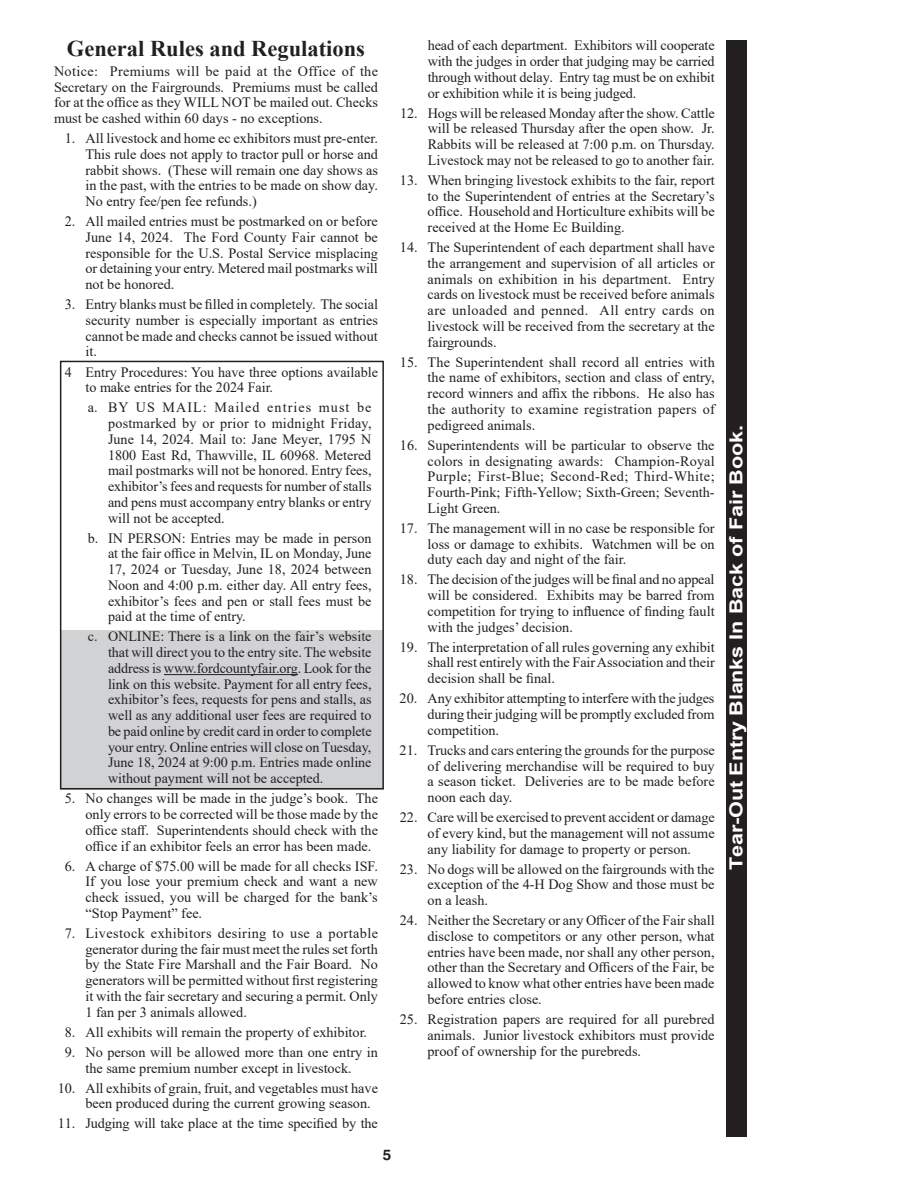
<style>
.page{position:relative;width:918px;height:1188px;background:#fff}
.page>*{position:absolute;margin:0;border:0;box-sizing:border-box;transform-origin:0 0}
.t1{font:700 22.5px "Times New Roman";color:#231f20}
.t2{font:700 18px "Arial";letter-spacing:-.005em;color:#fff;scale:1.2 1}
.t3{font:700 15px "Swiss 721 BT";color:#231f20}
.t4{font:14.25px/15.8px "Times New Roman";color:#231f20;text-align:justify}
</style>
<div class="page">
<div style="left:60px;top:630px;width:324px;height:159px;background:#d1d2d4"></div>
<div style="left:60px;top:361px;width:324px;height:428px;border:2px solid #231f20"></div>
<hr style="left:164px;top:674px;width:134px;height:1px;background:#231f20">
<div style="left:726px;top:40px;width:21px;height:1097px;background:#231f20"></div>
<h1 class="t1" style="left:67px;top:32px;width:300px">General Rules and Regulations</h1>
<p class="t4" style="left:54px;top:63px;width:326px">Notice: Premiums will be paid at the Office of the Secretary on the Fairgrounds. Premiums must be called for at the office as they WILL NOT be mailed out. Checks must be cashed within 60 days - no exceptions.</p>
<p class="t4" style="left:85px;top:130px;width:294px;text-indent:-21px">1. All livestock and home ec exhibitors must pre-enter.<br>This rule does not apply to tractor pull or horse and rabbit shows. (These will remain one day shows as in the past, with the entries to be made on show day.<br>No entry fee/pen fee refunds.)</p>
<p class="t4" style="left:85px;top:213px;width:294px;text-indent:-21px">2. All mailed entries must be postmarked on or before June 14, 2024. The Ford County Fair cannot be responsible for the U.S. Postal Service misplacing or detaining your entry. Metered mail postmarks will not be honored.</p>
<p class="t4" style="left:85px;top:296px;width:294px;text-indent:-21px">3. Entry blanks must be filled in completely. The social security number is especially important as entries cannot be made and checks cannot be issued without it.</p>
<p class="t4" style="left:86px;top:363px;width:294px;text-indent:-21px">4 Entry Procedures: You have three options available to make entries for the 2024 Fair.</p>
<p class="t4" style="left:108px;top:399px;width:265px;text-indent:-20px">a. BY US MAIL: Mailed entries must be postmarked by or prior to midnight Friday, June 14, 2024. Mail to: Jane Meyer, 1795 N 1800 East Rd, Thawville, IL 60968. Metered mail postmarks will not be honored. Entry fees, exhibitor’s fees and requests for number of stalls and pens must accompany entry blanks or entry will not be accepted.</p>
<p class="t4" style="left:108px;top:530px;width:265px;text-indent:-20px">b. IN PERSON: Entries may be made in person at the fair office in Melvin, IL on Monday, June 17, 2024 or Tuesday, June 18, 2024 between Noon and 4:00 p.m. either day. All entry fees, exhibitor’s fees and pen or stall fees must be paid at the time of entry.</p>
<p class="t4" style="left:108px;top:628px;width:265px;text-indent:-20px">c. ONLINE: There is a link on the fair’s website that will direct you to the entry site. The website address is www.fordcountyfair.org. Look for the link on this website. Payment for all entry fees, exhibitor’s fees, requests for pens and stalls, as well as any additional user fees are required to be paid online by credit card in order to complete your entry. Online entries will close on Tuesday, June 18, 2024 at 9:00 p.m. Entries made online without payment will not be accepted.</p>
<p class="t4" style="left:85px;top:790px;width:294px;text-indent:-21px">5. No changes will be made in the judge’s book. The only errors to be corrected will be those made by the office staff. Superintendents should check with the office if an exhibitor feels an error has been made.</p>
<p class="t4" style="left:85px;top:858px;width:294px;text-indent:-21px">6. A charge of $75.00 will be made for all checks ISF.<br>If you lose your premium check and want a new check issued, you will be charged for the bank’s “Stop Payment” fee.</p>
<p class="t4" style="left:85px;top:925px;width:294px;text-indent:-21px">7. Livestock exhibitors desiring to use a portable generator during the fair must meet the rules set forth by the State Fire Marshall and the Fair Board. No generators will be permitted without first registering it with the fair secretary and securing a permit. Only 1 fan per 3 animals allowed.</p>
<p class="t4" style="left:65px;top:1024px;width:304px">8. All exhibits will remain the property of exhibitor.</p>
<p class="t4" style="left:65px;top:1044px;width:315px;text-align:center">9. No person will be allowed more than one entry in the same premium number except in livestock.</p>
<p class="t4" style="left:85px;top:1080px;width:294px;text-indent:-28px">10. All exhibits of grain, fruit, and vegetables must have been produced during the current growing season.</p>
<p class="t4" style="left:58px;top:1115px;width:322px">11. Judging will take place at the time specified by the</p>
<p class="t3" style="left:383px;top:1145px;width:10px">5</p>
<p class="t4" style="left:428px;top:37px;width:289px">head of each department. Exhibitors will cooperate with the judges in order that judging may be carried through without delay. Entry tag must be on exhibit or exhibition while it is being judged.</p>
<p class="t4" style="left:428px;top:105px;width:289px;text-indent:-27px">12. Hogs will be released Monday after the show. Cattle will be released Thursday after the open show. Jr.<br>Rabbits will be released at 7:00 p.m. on Thursday.<br>Livestock may not be released to go to another fair.</p>
<p class="t4" style="left:428px;top:172px;width:289px;text-indent:-28px">13. When bringing livestock exhibits to the fair, report to the Superintendent of entries at the Secretary’s office. Household and Horticulture exhibits will be received at the Home Ec Building.</p>
<p class="t4" style="left:428px;top:239px;width:289px;text-indent:-28px">14. The Superintendent of each department shall have the arrangement and supervision of all articles or animals on exhibition in his department. Entry cards on livestock must be received before animals are unloaded and penned. All entry cards on livestock will be received from the secretary at the fairgrounds.</p>
<p class="t4" style="left:428px;top:354px;width:289px;text-indent:-28px">15. The Superintendent shall record all entries with the name of exhibitors, section and class of entry, record winners and affix the ribbons. He also has the authority to examine registration papers of pedigreed animals.</p>
<p class="t4" style="left:428px;top:437px;width:289px;text-indent:-28px">16. Superintendents will be particular to observe the colors in designating awards: Champion-Royal Purple; First-Blue; Second-Red; Third-White; Fourth-Pink; Fifth-Yellow; Sixth-Green; Seventh-Light Green.</p>
<p class="t4" style="left:428px;top:520px;width:289px;text-indent:-28px">17. The management will in no case be responsible for loss or damage to exhibits. Watchmen will be on duty each day and night of the fair.</p>
<p class="t4" style="left:428px;top:571px;width:289px;text-indent:-28px">18. The decision of the judges will be final and no appeal will be considered. Exhibits may be barred from competition for trying to influence of finding fault with the judges’ decision.</p>
<p class="t4" style="left:428px;top:639px;width:289px;text-indent:-28px">19. The interpretation of all rules governing any exhibit shall rest entirely with the Fair Association and their decision shall be final.</p>
<p class="t4" style="left:428px;top:690px;width:288px;text-indent:-28px">20. Any exhibitor attempting to interfere with the judges during their judging will be promptly excluded from competition.</p>
<p class="t4" style="left:428px;top:742px;width:289px;text-indent:-28px">21. Trucks and cars entering the grounds for the purpose of delivering merchandise will be required to buy a season ticket. Deliveries are to be made before noon each day.</p>
<p class="t4" style="left:428px;top:809px;width:289px;text-indent:-28px">22. Care will be exercised to prevent accident or damage of every kind, but the management will not assume any liability for damage to property or person.</p>
<p class="t4" style="left:428px;top:861px;width:289px;text-indent:-28px">23. No dogs will be allowed on the fairgrounds with the exception of the 4-H Dog Show and those must be on a leash.</p>
<p class="t4" style="left:428px;top:912px;width:289px;text-indent:-28px">24. Neither the Secretary or any Officer of the Fair shall disclose to competitors or any other person, what entries have been made, nor shall any other person, other than the Secretary and Officers of the Fair, be allowed to know what other entries have been made before entries close.</p>
<p class="t4" style="left:428px;top:1011px;width:289px;text-indent:-28px">25. Registration papers are required for all purebred animals. Junior livestock exhibitors must provide proof of ownership for the purebreds.</p>
<p class="t2" style="left:723px;top:870px;width:372px;rotate:-90deg">Tear-Out Entry Blanks In Back of Fair Book.</p>
</div>
